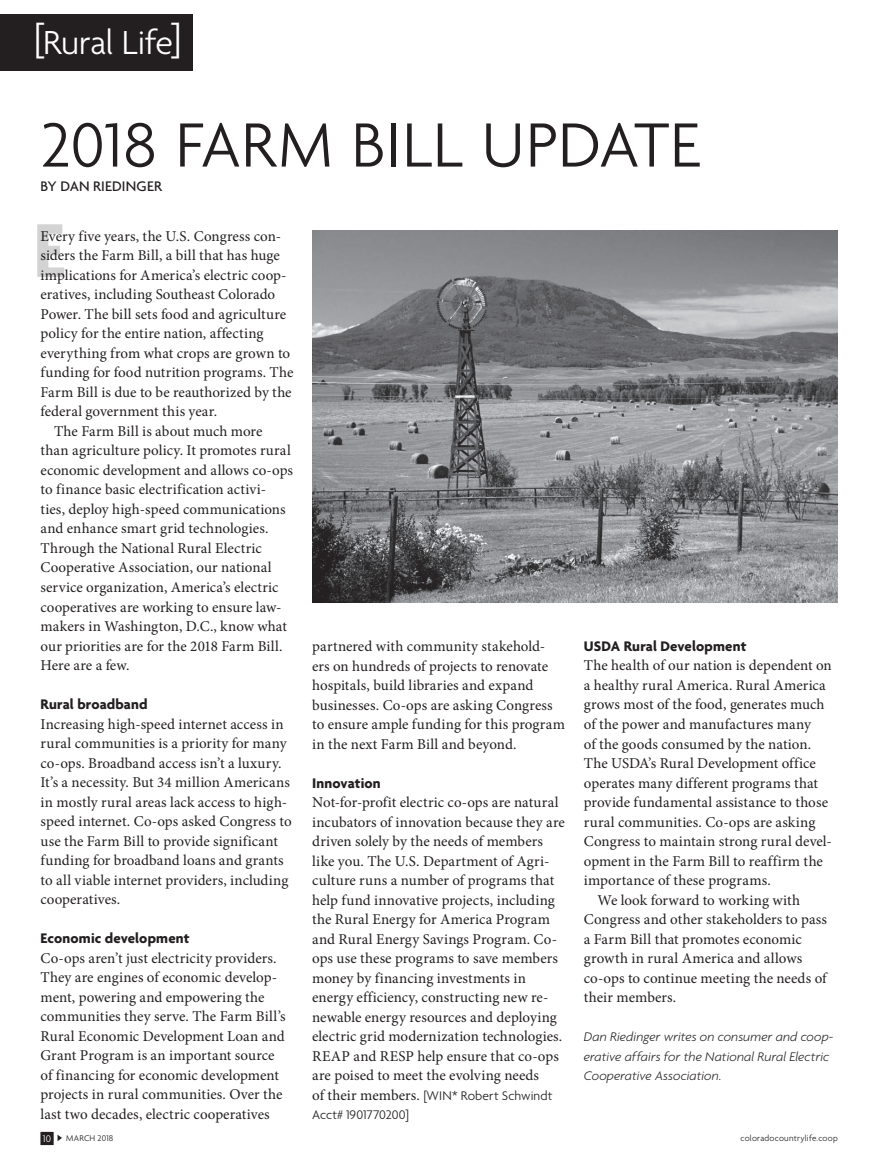
<style>
.page{position:relative;width:878px;height:1175px;background:#fff}
.page>*{position:absolute;margin:0;border:0;box-sizing:border-box;transform-origin:0 0}
.t1{font:700 condensed 82.5px "Agenda";color:#231f20}
.t2{font:300 67.5px "Agenda";letter-spacing:.005em;color:#231f20}
.t3{font:300 36px "Agenda";letter-spacing:-.005em;color:#fff}
.t4{font:15px/19.5px "Minion Pro";letter-spacing:.005em;color:#231f20}
.t5{font:700 15px "Agenda";letter-spacing:.01em;color:#231f20}
.t6{font:500 15px "Agenda";letter-spacing:.015em;color:#231f20}
.t7{font:italic 300 13.5px/19.5px "Agenda";letter-spacing:.01em;color:#231f20}
.t8{font:300 13.5px/19.5px "Agenda";letter-spacing:.01em;color:#231f20}
.t9{font:300 10.5px "Agenda";color:#fff}
.t10{font:300 9px "Agenda";letter-spacing:.025em;color:#231f20}
.s1{font-size:39px}
.s2{font-family:"Minion Pro";font-weight:400;font-size:15px}
</style>
<div class="page">
<div style="left:40px;top:1131px;width:14px;height:14px;background:#231f20"></div>
<div style="left:39px;top:1130px;width:16px;height:16px;border:2px solid #fff"></div>
<svg style="left:58px;top:1135px;width:4px;height:6px"></svg>
<div style="left:0;top:14px;width:192px;height:56px;background:#231f20"></div>
<img style="left:313px;top:230px;width:524px;height:372px">
<h3 class="t3" style="left:34px;top:23px;width:149px"><span class="s1">[</span>Rural Life<span class="s1">]</span></h3>
<h2 class="t2" style="left:40px;top:109px;width:661px">2018 FARM BILL UPDATE</h2>
<p class="t6" style="left:40px;top:178px;width:123px">BY DAN RIEDINGER</p>
<h1 class="t1" style="left:34px;top:206px;width:32px">E</h1>
<p class="t4" style="left:40px;top:226px;width:242px">Every five years, the U.S. Congress con-</p>
<p class="t4" style="left:40px;top:246px;width:241px">siders the Farm Bill, a bill that has huge</p>
<p class="t4" style="left:40px;top:265px;width:247px">implications for America’s electric coop-</p>
<p class="t4" style="left:40px;top:285px;width:236px">eratives, including Southeast Colorado</p>
<p class="t4" style="left:40px;top:304px;width:247px">Power. The bill sets food and agriculture</p>
<p class="t4" style="left:40px;top:324px;width:225px">policy for the entire nation, affecting</p>
<p class="t4" style="left:40px;top:343px;width:251px">everything from what crops are grown to</p>
<p class="t4" style="left:40px;top:363px;width:254px">funding for food nutrition programs. The</p>
<p class="t4" style="left:40px;top:382px;width:253px">Farm Bill is due to be reauthorized by the</p>
<p class="t4" style="left:40px;top:402px;width:178px">federal government this year.</p>
<p class="t4" style="left:54px;top:421px;width:210px">The Farm Bill is about much more</p>
<p class="t4" style="left:40px;top:441px;width:252px">than agriculture policy. It promotes rural</p>
<p class="t4" style="left:40px;top:460px;width:254px">economic development and allows co-ops</p>
<p class="t4" style="left:40px;top:480px;width:227px">to finance basic electrification activi-</p>
<p class="t4" style="left:40px;top:499px;width:247px">ties, deploy high-speed communications</p>
<p class="t4" style="left:40px;top:519px;width:229px">and enhance smart grid technologies.</p>
<p class="t4" style="left:40px;top:538px;width:223px">Through the National Rural Electric</p>
<p class="t4" style="left:40px;top:558px;width:232px">Cooperative Association, our national</p>
<p class="t4" style="left:40px;top:577px;width:239px">service organization, America’s electric</p>
<p class="t4" style="left:40px;top:597px;width:242px">cooperatives are working to ensure law-</p>
<p class="t4" style="left:40px;top:616px;width:248px">makers in Washington, D.C., know what</p>
<p class="t4" style="left:40px;top:636px;width:243px">our priorities are for the 2018 Farm Bill.</p>
<p class="t4" style="left:40px;top:655px;width:90px">Here are a few.</p>
<p class="t5" style="left:40px;top:696px;width:109px">Rural broadband</p>
<p class="t4" style="left:40px;top:714px;width:253px">Increasing high-speed internet access in rural communities is a priority for many co-ops. Broadband access isn’t a luxury.<br>It’s a necessity. But 34 million Americans in mostly rural areas lack access to high&shy;speed internet. Co-ops asked Congress to use the Farm Bill to provide significant funding for broadband loans and grants to all viable internet providers, including cooperatives.</p>
<p class="t5" style="left:40px;top:930px;width:150px">Economic development</p>
<p class="t4" style="left:40px;top:948px;width:247px">Co-ops aren’t just electricity providers.<br>They are engines of economic develop&shy;ment, powering and empowering the communities they serve. The Farm Bill’s Rural Economic Development Loan and Grant Program is an important source of financing for economic development projects in rural communities. Over the last two decades, electric cooperatives</p>
<p class="t5" style="left:584px;top:638px;width:164px">USDA Rural Development</p>
<p class="t4" style="left:584px;top:656px;width:249px">The health of our nation is dependent on</p>
<p class="t4" style="left:584px;top:675px;width:243px">a healthy rural America. Rural America</p>
<p class="t4" style="left:584px;top:695px;width:242px">grows most of the food, generates much</p>
<p class="t4" style="left:584px;top:714px;width:229px">of the power and manufactures many</p>
<p class="t4" style="left:584px;top:734px;width:229px">of the goods consumed by the nation.</p>
<p class="t4" style="left:584px;top:753px;width:234px">The USDA’s Rural Development office</p>
<p class="t4" style="left:584px;top:773px;width:236px">operates many different programs that</p>
<p class="t4" style="left:584px;top:792px;width:246px">provide fundamental assistance to those</p>
<p class="t4" style="left:584px;top:812px;width:233px">rural communities. Co-ops are asking</p>
<p class="t4" style="left:584px;top:831px;width:250px">Congress to maintain strong rural devel-</p>
<p class="t4" style="left:584px;top:851px;width:241px">opment in the Farm Bill to reaffirm the</p>
<p class="t4" style="left:584px;top:870px;width:188px">importance of these programs.</p>
<p class="t4" style="left:597px;top:890px;width:204px">We look forward to working with</p>
<p class="t4" style="left:584px;top:909px;width:245px">Congress and other stakeholders to pass</p>
<p class="t4" style="left:584px;top:929px;width:219px">a Farm Bill that promotes economic</p>
<p class="t4" style="left:584px;top:948px;width:220px">growth in rural America and allows</p>
<p class="t4" style="left:584px;top:968px;width:244px">co-ops to continue meeting the needs of</p>
<p class="t4" style="left:584px;top:987px;width:94px">their members.</p>
<p class="t7" style="left:584px;top:1027px;width:251px">Dan Riedinger writes on consumer and coop&shy;erative affairs for the National Rural Electric<br>Cooperative Association.</p>
<p class="t4" style="left:312px;top:636px;width:254px">partnered with community stakehold&shy;ers on hundreds of projects to renovate hospitals, build libraries and expand businesses. Co-ops are asking Congress to ensure ample funding for this program in the next Farm Bill and beyond.</p>
<p class="t5" style="left:312px;top:774px;width:70px">Innovation</p>
<p class="t4" style="left:312px;top:792px;width:254px">Not-for-profit electric co-ops are natural incubators of innovation because they are driven solely by the needs of members like you. The U.S. Department of Agri&shy;culture runs a number of programs that help fund innovative projects, including the Rural Energy for America Program and Rural Energy Savings Program. Co&shy;ops use these programs to save members money by financing investments in energy efficiency, constructing new re&shy;newable energy resources and deploying electric grid modernization technologies.<br>REAP and RESP help ensure that co-ops are poised to meet the evolving needs</p>
<p class="t8" style="left:312px;top:1086px;width:242px"><span class="s2">of their members.</span> [WIN* Robert Schwindt<br>Acct# 1901770200]</p>
<p class="t9" style="left:43px;top:1133px;width:10px">10</p>
<p class="t10" style="left:66px;top:1133px;width:49px">MARCH 2018</p>
<p class="t10" style="left:740px;top:1133px;width:99px">coloradocountrylife.coop</p>
</div>
